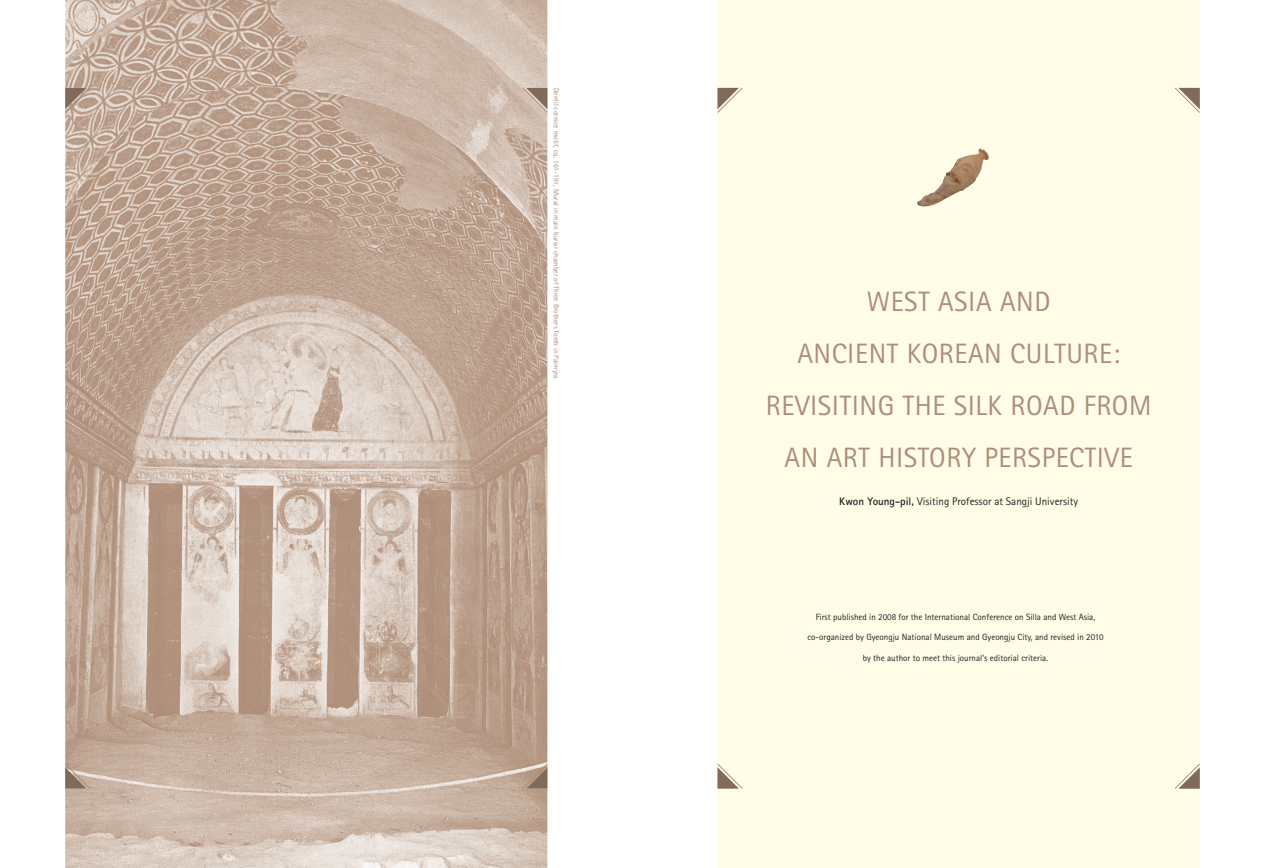
<style>
.page{position:relative;width:1265px;height:868px;background:#fff}
.page>*{position:absolute;margin:0;border:0;box-sizing:border-box;transform-origin:0 0}
.t1{font:28px/52px "Rotis Sans Serif Std";letter-spacing:.02em;color:#ae8e78;text-align:center}
.t2{font:11px "Rotis Sans Serif Std";color:#231f20}
.t3{font:9px "Rotis Sans Serif Std";color:#231f20}
.t4{font:7.5px "Rotis Sans Serif Std";color:#ae8e78}
.s1{font-weight:700}
</style>
<div class="page">
<img style="left:65px;top:0;width:482px;height:867px">
<div style="left:717px;top:0;width:482px;height:867px;background:#fffde8"></div>
<svg style="left:522px;top:763px;width:25px;height:26px"></svg>
<svg style="left:65px;top:763px;width:25px;height:25px"></svg>
<svg style="left:65px;top:88px;width:25px;height:25px"></svg>
<svg style="left:522px;top:88px;width:25px;height:25px"></svg>
<svg style="left:1175px;top:764px;width:24px;height:24px"></svg>
<svg style="left:717px;top:764px;width:25px;height:24px"></svg>
<svg style="left:717px;top:88px;width:25px;height:25px"></svg>
<svg style="left:1175px;top:88px;width:24px;height:25px"></svg>
<img style="left:917px;top:148px;width:72px;height:59px">
<p class="t4" style="left:559px;top:88px;width:294px;rotate:90deg">Dentil cornice motif, ca. 161-191, Mural in main burial chamber of Three Brothers Tomb in Palmyra.</p>
<h1 class="t1" style="left:765px;top:278px;width:387px">WEST ASIA AND<br>ANCIENT KOREAN CULTURE:<br>REVISITING THE SILK ROAD FROM<br>AN ART HISTORY PERSPECTIVE</h1>
<p class="t2" style="left:839px;top:497px;width:240px"><span class="s1">Kwon Young-pil,</span> Visiting Professor at Sangji University</p>
<p class="t3" style="left:815px;top:614px;width:281px">First published in 2008 for the International Conference on Silla and West Asia,</p>
<p class="t3" style="left:807px;top:634px;width:297px">co-organized by Gyeongju National Museum and Gyeongju City, and revised in 2010</p>
<p class="t3" style="left:862px;top:654px;width:187px">by the author to meet this journal's editorial criteria.</p>
</div>
